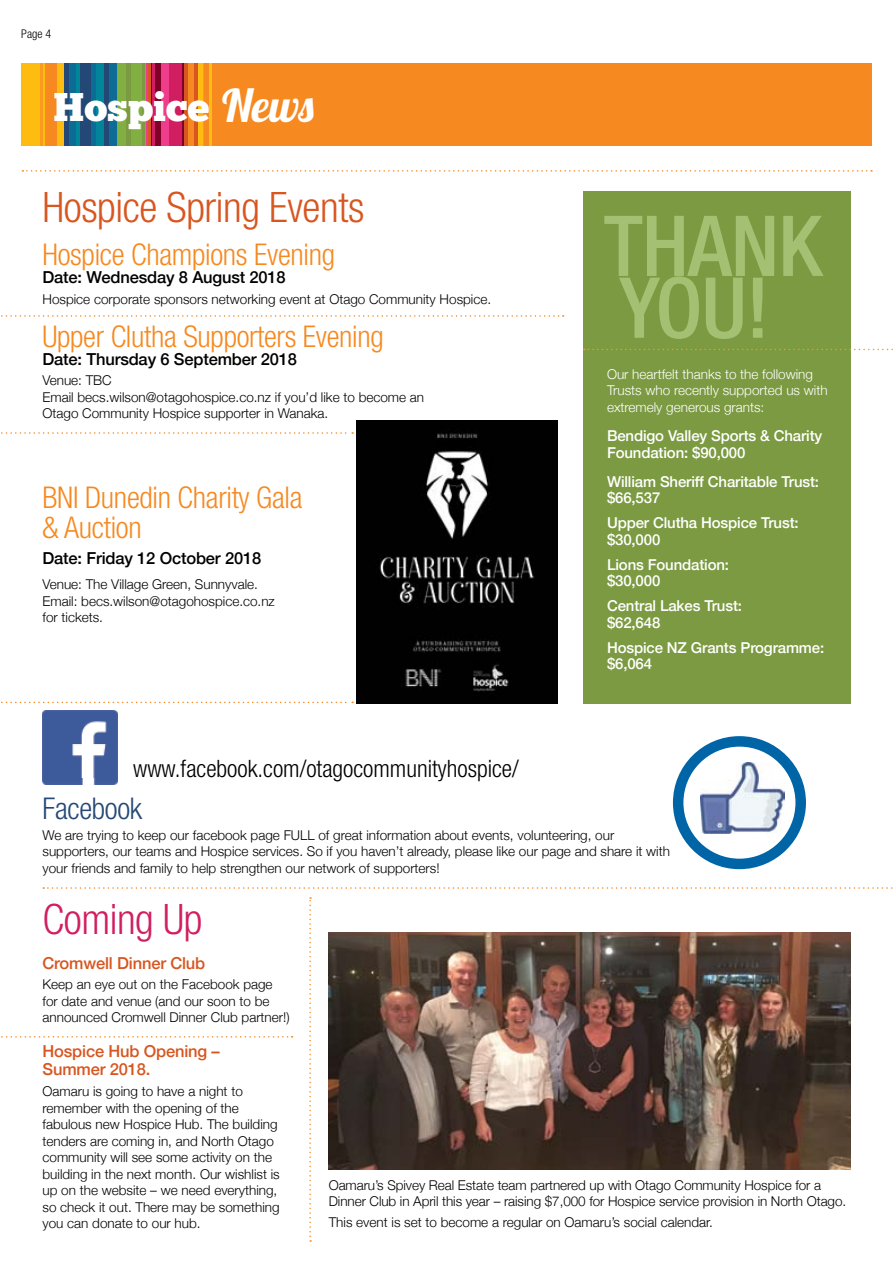
<style>
.page{position:relative;width:893px;height:1263px;background:#fff}
.page>*{position:absolute;margin:0;border:0;box-sizing:border-box;transform-origin:0 0}
.t1{font:500 condensed 84.15px/61.8px "Helvetica Neue LT Std";letter-spacing:-.01em;color:#a4c173}
.t2{font:300 condensed 42px "Helvetica Neue LT Std";letter-spacing:-.01em;color:#d85620}
.t3{font:300 condensed 42px "Helvetica Neue LT Std";letter-spacing:-.01em;color:#d11e61}
.t4{font:40.05px "Chunk Five";color:#fff}
.t5{font:300 condensed 30px/30px "Helvetica Neue LT Std";letter-spacing:-.01em;color:#f6891f}
.t6{font:300 condensed 30px "Helvetica Neue LT Std";letter-spacing:-.01em;color:#244876}
.t7{font:300 condensed 24px "Helvetica Neue LT Std";color:#000}
.t8{font:500 16.5px "Helvetica Neue";letter-spacing:-.01em;color:#000}
.t9{font:500 16.5px/18px "Helvetica Neue";letter-spacing:-.01em;color:#d85620}
.t10{font:500 15px/16.5px "Helvetica Neue";letter-spacing:-.01em;color:#fff}
.t11{font:300 13.5px/16.5px "Helvetica Neue";color:#000}
.t12{font:300 13.5px/16.5px "Helvetica Neue";color:#fff}
.t13{font:300 condensed 12px "Helvetica Neue LT Std";color:#000}
.s1{font-family:"Lobster 1.4";font-size:45.15px}
</style>
<div class="page">
<svg style="left:309px;top:897px;width:2px;height:345px"></svg>
<div style="left:583px;top:191px;width:267px;height:513px;background:#7b9a41"></div>
<div style="left:21px;top:64px;width:24px;height:82px;background:#febc11"></div>
<div style="left:45px;top:64px;width:12px;height:82px;background:#f6891f"></div>
<div style="left:57px;top:64px;width:7px;height:82px;background:#febc11"></div>
<hr style="left:76px;top:64px;width:4px;height:82px;background:#01859a">
<div style="left:80px;top:64px;width:12px;height:82px;background:#244876"></div>
<div style="left:109px;top:64px;width:9px;height:82px;background:#0c6c96"></div>
<div style="left:118px;top:64px;width:8px;height:82px;background:#81af41"></div>
<hr style="left:144px;top:64px;width:3px;height:82px;background:#81af41">
<div style="left:131px;top:64px;width:11px;height:82px;background:#81af41"></div>
<hr style="left:147px;top:64px;width:2px;height:82px;background:#ee3d8a">
<hr style="left:149px;top:64px;width:2px;height:82px;background:#d85620">
<hr style="left:151px;top:64px;width:2px;height:82px;background:#800029">
<hr style="left:153px;top:64px;width:2px;height:82px;background:#d11e61">
<div style="left:155px;top:64px;width:6px;height:82px;background:#800029"></div>
<div style="left:161px;top:64px;width:8px;height:82px;background:#ee3d8a"></div>
<div style="left:169px;top:64px;width:14px;height:82px;background:#d11e61"></div>
<hr style="left:202px;top:64px;width:3px;height:82px;background:#f99b1c">
<hr style="left:205px;top:64px;width:4px;height:82px;background:#f6891f">
<hr style="left:183px;top:64px;width:2px;height:82px;background:#800029">
<hr style="left:185px;top:64px;width:3px;height:82px;background:#d85620">
<div style="left:188px;top:64px;width:7px;height:82px;background:#f6891f"></div>
<hr style="left:195px;top:64px;width:3px;height:82px;background:#d85620">
<hr style="left:198px;top:64px;width:4px;height:82px;background:#febc11">
<svg style="left:209px;top:64px;width:4px;height:82px"></svg>
<div style="left:126px;top:64px;width:5px;height:82px;background:#7b9a41"></div>
<hr style="left:142px;top:64px;width:2px;height:82px;background:#7b9a41">
<div style="left:96px;top:64px;width:8px;height:82px;background:#01859a"></div>
<hr style="left:92px;top:64px;width:4px;height:82px;background:#0c6c96">
<div style="left:104px;top:64px;width:5px;height:82px;background:#244876"></div>
<div style="left:69px;top:64px;width:7px;height:82px;background:#0c6c96"></div>
<div style="left:64px;top:64px;width:5px;height:82px;background:#244876"></div>
<hr style="left:40px;top:64px;width:3px;height:82px;background:#f99b1c">
<div style="left:213px;top:64px;width:659px;height:82px;background:#f6891f"></div>
<svg style="left:22px;top:170px;width:850px;height:2px"></svg>
<svg style="left:43px;top:887px;width:850px;height:2px"></svg>
<svg style="left:1px;top:315px;width:563px;height:2px"></svg>
<svg style="left:584px;top:349px;width:309px;height:1px"></svg>
<svg style="left:1px;top:432px;width:352px;height:2px"></svg>
<svg style="left:1px;top:702px;width:352px;height:1px"></svg>
<svg style="left:1px;top:1036px;width:292px;height:1px"></svg>
<img style="left:43px;top:710px;width:74px;height:75px">
<img style="left:701px;top:762px;width:83px;height:72px">
<div style="left:673px;top:736px;width:133px;height:133px;border:10px solid #0065a7;border-radius:50%"></div>
<img style="left:329px;top:932px;width:521px;height:237px">
<img style="left:357px;top:420px;width:200px;height:284px">
<p class="t13" style="left:21px;top:27px;width:31px">Page 4</p>
<h3 class="t4" style="left:54px;top:83px;width:262px">Hospice <span class="s1">News</span></h3>
<h2 class="t2" style="left:43px;top:183px;width:323px">Hospice Spring Events</h2>
<h3 class="t5" style="left:43px;top:239px;width:294px">Hospice Champions Evening</h3>
<p class="t8" style="left:43px;top:264px;width:245px">Date: Wednesday 8 August 2018</p>
<p class="t11" style="left:43px;top:290px;width:450px">Hospice corporate sponsors networking event at Otago Community Hospice.</p>
<h3 class="t5" style="left:43px;top:321px;width:343px">Upper Clutha Supporters Evening</h3>
<p class="t8" style="left:43px;top:345px;width:256px">Date: Thursday 6 September 2018</p>
<p class="t11" style="left:43px;top:371px;width:383px">Venue: TBC<br>Email becs.wilson@otagohospice.co.nz if you’d like to become an<br>Otago Community Hospice supporter in Wanaka.</p>
<h3 class="t5" style="left:43px;top:482px;width:262px">BNI Dunedin Charity Gala &amp; Auction</h3>
<p class="t8" style="left:43px;top:545px;width:220px">Date: Friday 12 October 2018</p>
<p class="t11" style="left:43px;top:575px;width:234px">Venue: The Village Green, Sunnyvale.<br>Email: becs.wilson@otagohospice.co.nz for tickets.</p>
<h3 class="t7" style="left:133px;top:755px;width:387px">www.facebook.com/otagocommunityhospice/</h3>
<h1 class="t1" style="left:604px;top:214px;width:220px">THANK<br>YOU!</h1>
<p class="t12" style="left:607px;top:365px;width:222px">Our heartfelt thanks to the following<br>Trusts who recently supported us with extremely generous grants:</p>
<p class="t10" style="left:607px;top:426px;width:217px">Bendigo Valley Sports &amp; Charity<br>Foundation: $90,000</p>
<p class="t10" style="left:607px;top:472px;width:214px">William Sheriff Charitable Trust: $66,537</p>
<p class="t10" style="left:607px;top:513px;width:193px">Upper Clutha Hospice Trust: $30,000</p>
<p class="t10" style="left:607px;top:555px;width:124px">Lions Foundation: $30,000</p>
<p class="t10" style="left:607px;top:596px;width:136px">Central Lakes Trust: $62,648</p>
<p class="t10" style="left:607px;top:638px;width:219px">Hospice NZ Grants Programme: $6,064</p>
<h3 class="t6" style="left:43px;top:791px;width:101px">Facebook</h3>
<p class="t11" style="left:43px;top:825px;width:629px">We are trying to keep our facebook page FULL of great information about events, volunteering, our supporters, our teams and Hospice services. So if you haven’t already, please like our page and share it with your friends and family to help strengthen our network of supporters!</p>
<h2 class="t3" style="left:43px;top:895px;width:161px">Coming Up</h2>
<p class="t9" style="left:43px;top:952px;width:164px">Cromwell Dinner Club</p>
<p class="t11" style="left:43px;top:975px;width:249px">Keep an eye out on the Facebook page for date and venue (and our soon to be announced Cromwell Dinner Club partner!)</p>
<p class="t9" style="left:43px;top:1041px;width:179px">Hospice Hub Opening –<br>Summer 2018.</p>
<p class="t11" style="left:43px;top:1082px;width:239px">Oamaru is going to have a night to remember with the opening of the fabulous new Hospice Hub. The building tenders are coming in, and North Otago community will see some activity on the building in the next month. Our wishlist is up on the website – we need everything, so check it out. There may be something you can donate to our hub.</p>
<p class="t11" style="left:329px;top:1176px;width:519px">Oamaru’s Spivey Real Estate team partnered up with Otago Community Hospice for a<br>Dinner Club in April this year – raising $7,000 for Hospice service provision in North Otago.</p>
<p class="t11" style="left:329px;top:1213px;width:386px">This event is set to become a regular on Oamaru’s social calendar.</p>
</div>
